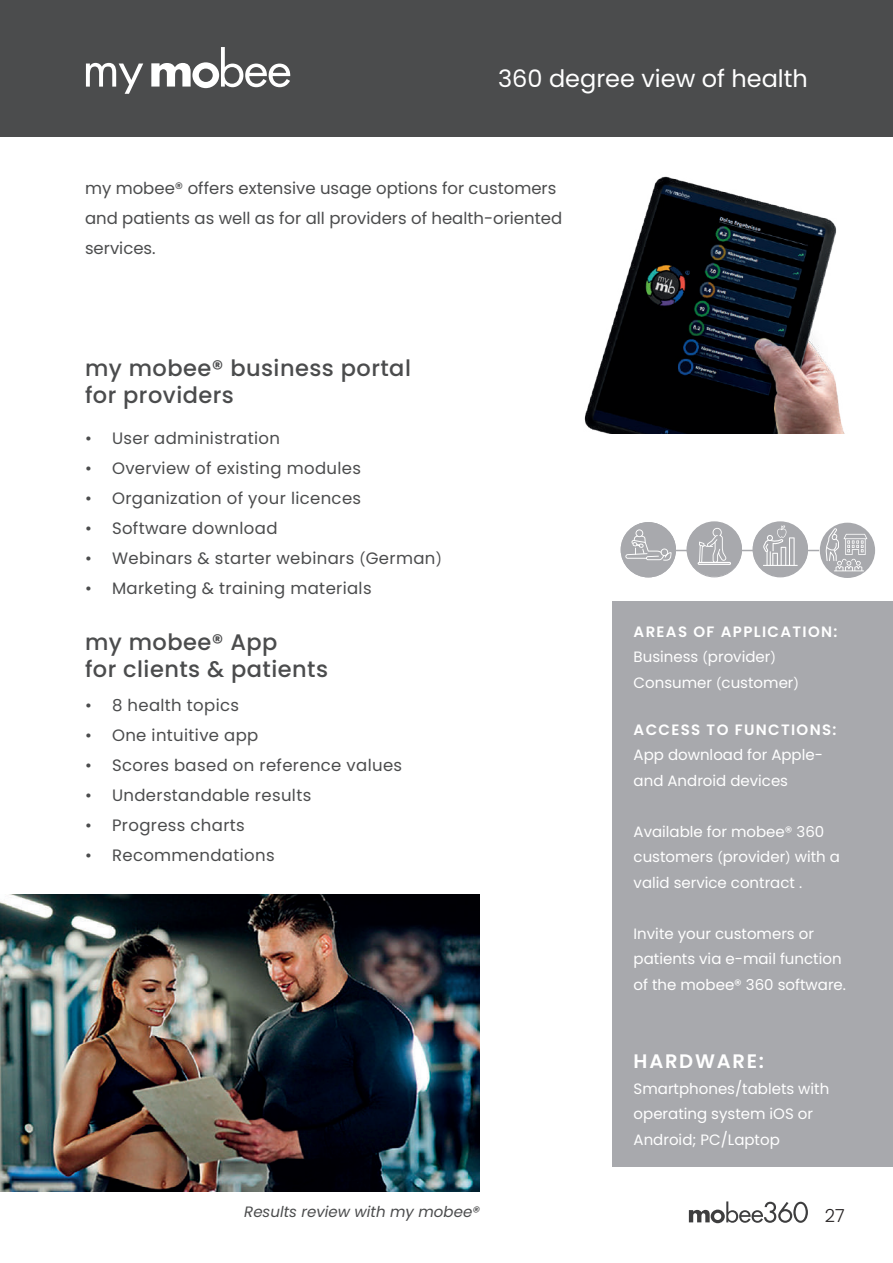
<style>
.page{position:relative;width:893px;height:1263px;background:#fff}
.page>*{position:absolute;margin:0;border:0;box-sizing:border-box;transform-origin:0 0}
.t1{font:24px "Poppins";color:#fff}
.t2{font:500 22.5px/27px "Poppins";letter-spacing:.02em;color:#4b4c4d}
.t3{font:600 19.5px "Poppins";letter-spacing:.09em;color:#fff}
.t4{font:300 18px "Poppins";color:#231f20}
.t5{font:16.5px "Poppins";letter-spacing:.02em;color:#4b4c4d}
.t6{font:16.5px/30px "Poppins";color:#4b4c4d}
.t7{font:15px/25.5px "Poppins";color:#fff}
.t8{font:italic 15px "Poppins";color:#4b4c4d}
.t9{font:600 15px "Poppins";letter-spacing:.09em;color:#fff}
.s1{font-size:13.5px}
.s2{font-weight:600}
.s3{font-size:12px}
</style>
<div class="page">
<svg style="left:689px;top:1201px;width:119px;height:22px"></svg>
<div style="left:0;top:0;width:893px;height:136px;background:#4b4c4d"></div>
<svg style="left:151px;top:47px;width:139px;height:41px"></svg>
<svg style="left:86px;top:63px;width:57px;height:31px"></svg>
<div style="left:612px;top:601px;width:281px;height:565px;background:#a8a9ad"></div>
<img style="left:584px;top:176px;width:261px;height:258px">
<div style="left:820px;top:523px;width:55px;height:55px;background:#a8a9ad;border-radius:50%"></div>
<svg style="left:826px;top:528px;width:41px;height:43px"></svg>
<svg style="left:621px;top:522px;width:198px;height:55px"></svg>
<img style="left:0;top:894px;width:480px;height:298px">
<h1 class="t1" style="left:498px;top:64px;width:311px">360 degree view of health</h1>
<p class="t6" style="left:85px;top:173px;width:479px">my mobee® offers extensive usage options for customers and patients as well as for all providers of health-oriented services.</p>
<h2 class="t2" style="left:85px;top:355px;width:327px">my mobee® business portal for providers</h2>
<p class="t5" style="left:85px;top:428px;width:196px">• User administration</p>
<p class="t5" style="left:85px;top:458px;width:277px">• Overview of existing modules</p>
<p class="t5" style="left:85px;top:488px;width:278px">• Organization of your licences</p>
<p class="t5" style="left:85px;top:518px;width:194px">• Software download</p>
<p class="t5" style="left:85px;top:548px;width:358px">• Webinars &amp; starter webinars <span class="s1">(</span>German<span class="s1">)</span></p>
<p class="t5" style="left:85px;top:578px;width:288px">• Marketing &amp; training materials</p>
<h2 class="t2" style="left:85px;top:628px;width:244px">my mobee® App<br>for clients &amp; patients</h2>
<p class="t5" style="left:85px;top:696px;width:156px">• 8 health topics</p>
<p class="t5" style="left:85px;top:726px;width:175px">• One intuitive app</p>
<p class="t5" style="left:85px;top:756px;width:319px">• Scores based on reference values</p>
<p class="t5" style="left:85px;top:786px;width:228px">• Understandable results</p>
<p class="t5" style="left:85px;top:816px;width:161px">• Progress charts</p>
<p class="t5" style="left:85px;top:846px;width:191px">• Recommendations</p>
<p class="t8" style="left:244px;top:1203px;width:237px">Results review with my mobee®</p>
<p class="t7" style="left:634px;top:619px;width:205px"><span class="s2">AREAS OF APPLICATION:<br></span>Business <span class="s3">(</span>provider<span class="s3">)<br></span>Consumer <span class="s3">(</span>customer<span class="s3">)</span></p>
<p class="t9" style="left:634px;top:721px;width:204px">ACCESS TO FUNCTIONS:</p>
<p class="t7" style="left:634px;top:742px;width:191px">App download for Apple&shy;and Android devices</p>
<p class="t7" style="left:634px;top:819px;width:208px">Available for mobee® 360 customers <span class="s3">(</span>provider<span class="s3">)</span> with a valid service contract .</p>
<p class="t7" style="left:634px;top:921px;width:214px">Invite your customers or patients via e-mail function of the mobee® 360 software.</p>
<h3 class="t3" style="left:634px;top:1050px;width:132px">HARDWARE:</h3>
<p class="t7" style="left:634px;top:1076px;width:197px">Smartphones/tablets with operating system iOS or<br>Android; PC/Laptop</p>
<p class="t4" style="left:825px;top:1205px;width:21px">27</p>
</div>
